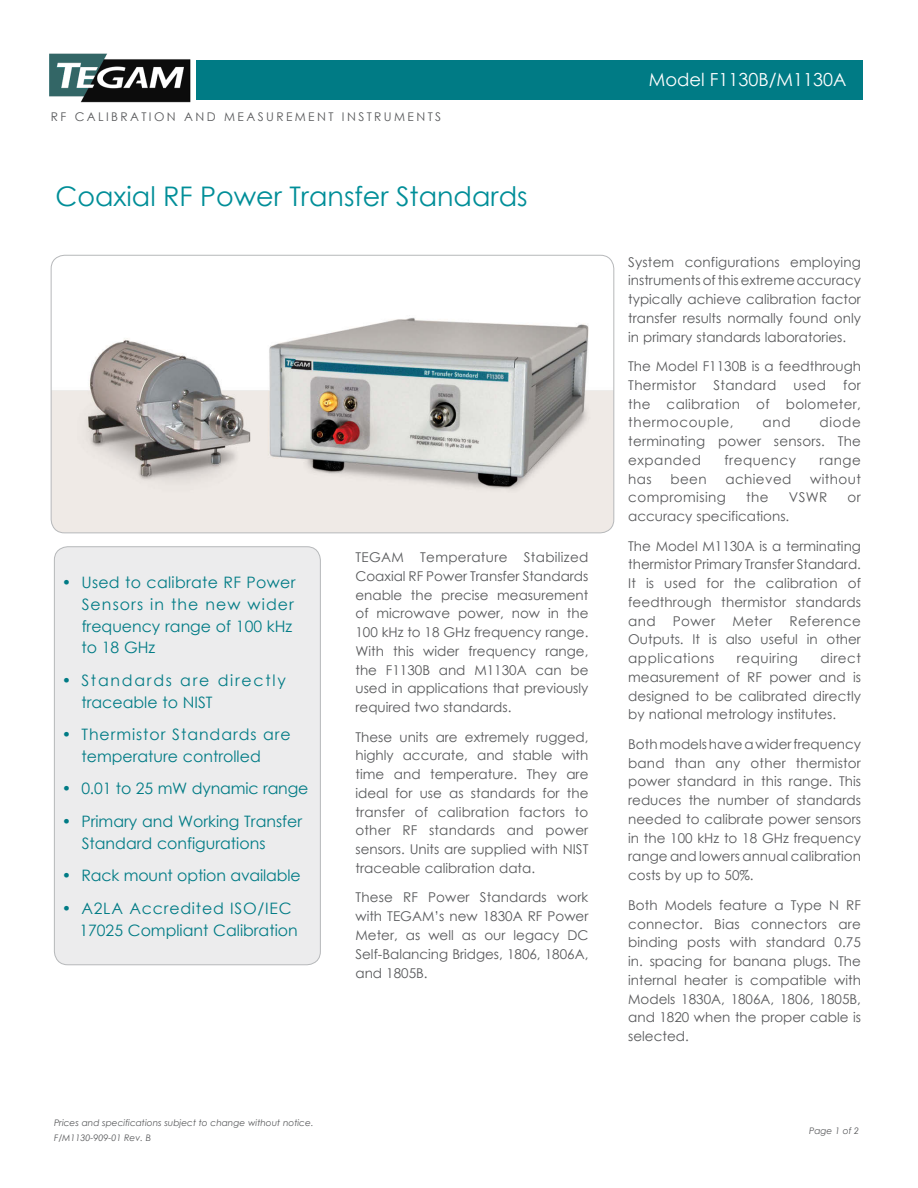
<style>
.page{position:relative;width:918px;height:1188px;background:#fff}
.page>*{position:absolute;margin:0;border:0;box-sizing:border-box;transform-origin:0 0}
.Headline{font:27px "Century Gothic";color:#008e98}
.Model{font:18px "Century Gothic";color:#fff}
.Features{font:15.75px/21.8px "Century Gothic";color:#007b85}
.Features-2{font:15.75px/21.8px "Century Gothic";letter-spacing:.02em;color:#007b85}
.Features-3{font:15.75px/21.8px "Century Gothic";letter-spacing:.03em;color:#007b85}
.Features-4{font:15.75px/21.8px "Century Gothic";letter-spacing:.11em;color:#007b85}
.Body_Copy{font:13.5px/18.8px "Century Gothic";color:#58595b;text-align:justify}
.Body_Copy-2{font:13.5px "Century Gothic";letter-spacing:.03em;color:#58595b}
.Body_Copy-3{font:13.5px "Century Gothic";letter-spacing:.04em;color:#58595b}
.Body_Copy-4{font:13.5px "Century Gothic";letter-spacing:.035em;color:#58595b}
.Body_Copy-5{font:13.5px "Century Gothic";letter-spacing:.025em;color:#58595b}
.Body_Copy-6{font:12px "Century Gothic";letter-spacing:.2em;color:#58595b}
.Table_-_Notes{font:italic 9px "Century Gothic";color:#58595b}
</style>
<div class="page">
<img style="left:51px;top:317px;width:563px;height:216px">
<div style="left:51px;top:255px;width:563px;height:278px;border:1px solid #b6b8ba;border-radius:14px"></div>
<div style="left:54px;top:547px;width:266px;height:418px;background:#ececed;border-radius:14px"></div>
<div style="left:54px;top:546px;width:267px;height:419px;border:1px solid #b6b8ba;border-radius:14px"></div>
<div style="left:196px;top:60px;width:666px;height:39px;background:#007b85"></div>
<img style="left:50px;top:53px;width:141px;height:50px">
<p class="Body_Copy-6" style="left:51px;top:108px;width:392px">RF CALIBRATION AND MEASUREMENT INSTRUMENTS</p>
<p class="Headline" style="left:56px;top:178px;width:474px">Coaxial RF Power Transfer Standards</p>
<p class="Features-2" style="left:81px;top:571px;width:216px;text-indent:-20px">• Used to calibrate RF Power<br>Sensors in the new wider frequency range of 100 kHz to 18 GHz</p>
<p class="Features-4" style="left:81px;top:669px;width:206px;text-indent:-20px">• Standards are directly traceable to NIST</p>
<p class="Features-3" style="left:81px;top:723px;width:211px;text-indent:-20px">• Thermistor Standards are temperature controlled</p>
<p class="Features" style="left:62px;top:778px;width:248px">• 0.01 to 25 mW dynamic range</p>
<p class="Features" style="left:82px;top:810px;width:222px;text-indent:-20px">• Primary and Working Transfer<br>Standard configurations</p>
<p class="Features" style="left:62px;top:865px;width:240px">• Rack mount option available</p>
<p class="Features" style="left:79px;top:897px;width:220px;text-indent:-18px">• A2LA Accredited ISO/IEC<br>17025 Compliant Calibration</p>
<p class="Body_Copy" style="left:356px;top:548px;width:234px">TEGAM Temperature Stabilized Coaxial RF Power Transfer Standards enable the precise measurement of microwave power, now in the 100 kHz to 18 GHz frequency range.<br>With this wider frequency range, the F1130B and M1130A can be used in applications that previously required two standards.</p>
<p class="Body_Copy" style="left:356px;top:727px;width:235px">These units are extremely rugged, highly accurate, and stable with time and temperature. They are ideal for use as standards for the transfer of calibration factors to other RF standards and power sensors. Units are supplied with NIST traceable calibration data.</p>
<p class="Body_Copy" style="left:356px;top:888px;width:234px">These RF Power Standards work with TEGAM’s new 1830A RF Power Meter, as well as our legacy DC Self-Balancing Bridges, 1806, 1806A, and 1805B.</p>
<p class="Table_-_Notes" style="left:54px;top:1117px;width:261px">Prices and specifications subject to change without notice.</p>
<p class="Table_-_Notes" style="left:54px;top:1131px;width:98px">F/M1130-909-01 Rev. B</p>
<p class="Model" style="left:649px;top:67px;width:199px">Model F1130B/M1130A</p>
<p class="Body_Copy" style="left:628px;top:252px;width:234px">System configurations employing instruments of this extreme accuracy typically achieve calibration factor transfer results normally found only in primary standards laboratories.</p>
<p class="Body_Copy" style="left:628px;top:357px;width:234px">The Model F1130B is a feedthrough<br>Thermistor</p>
<p class="Body_Copy" style="left:628px;top:375px;width:234px;text-indent:215px">for the calibration of bolometer, thermocouple,</p>
<p class="Body_Copy-5" style="left:713px;top:376px;width:64px">Standard</p>
<p class="Body_Copy" style="left:794px;top:375px;width:34px">used</p>
<p class="Body_Copy" style="left:628px;top:413px;width:234px;text-indent:191px">diode terminating power sensors. The expanded</p>
<p class="Body_Copy" style="left:763px;top:413px;width:30px">and</p>
<p class="Body_Copy-3" style="left:724px;top:451px;width:73px">frequency</p>
<p class="Body_Copy" style="left:820px;top:450px;width:43px">range</p>
<p class="Body_Copy" style="left:628px;top:469px;width:25px">has</p>
<p class="Body_Copy" style="left:671px;top:469px;width:38px">been</p>
<p class="Body_Copy-2" style="left:725px;top:469px;width:67px">achieved</p>
<p class="Body_Copy-2" style="left:810px;top:469px;width:52px">without</p>
<p class="Body_Copy-2" style="left:628px;top:488px;width:99px">compromising</p>
<p class="Body_Copy" style="left:746px;top:488px;width:24px">the</p>
<p class="Body_Copy" style="left:789px;top:488px;width:40px">VSWR</p>
<p class="Body_Copy" style="left:848px;top:488px;width:15px">or</p>
<p class="Body_Copy" style="left:628px;top:507px;width:163px">accuracy specifications.</p>
<p class="Body_Copy" style="left:628px;top:536px;width:234px">The Model M1130A is a terminating thermistor Primary Transfer Standard.<br>It is used for the calibration of feedthrough thermistor standards and</p>
<p class="Body_Copy" style="left:628px;top:611px;width:234px;text-indent:161px">Reference Outputs. It is also useful in other applications</p>
<p class="Body_Copy" style="left:673px;top:611px;width:44px">Power</p>
<p class="Body_Copy" style="left:732px;top:611px;width:42px">Meter</p>
<p class="Body_Copy" style="left:628px;top:649px;width:234px;text-indent:192px">direct measurement of RF power and is designed to be calibrated directly by national metrology institutes.</p>
<p class="Body_Copy" style="left:628px;top:735px;width:234px">Both models have a wider frequency band than any other thermistor power standard in this range. This reduces the number of standards needed to calibrate power sensors in the 100 kHz to 18 GHz frequency range and lowers annual calibration costs by up to 50%.</p>
<p class="Body_Copy" style="left:628px;top:895px;width:234px">Both Models feature a Type N RF connector. Bias connectors are binding posts with standard 0.75 in. spacing for banana plugs. The internal heater is compatible with Models 1830A, 1806A, 1806, 1805B, and 1820 when the proper cable is selected.</p>
<p class="Body_Copy-4" style="left:737px;top:649px;width:63px">requiring</p>
<p class="Table_-_Notes" style="left:809px;top:1124px;width:52px">Page 1 of 2</p>
</div>
